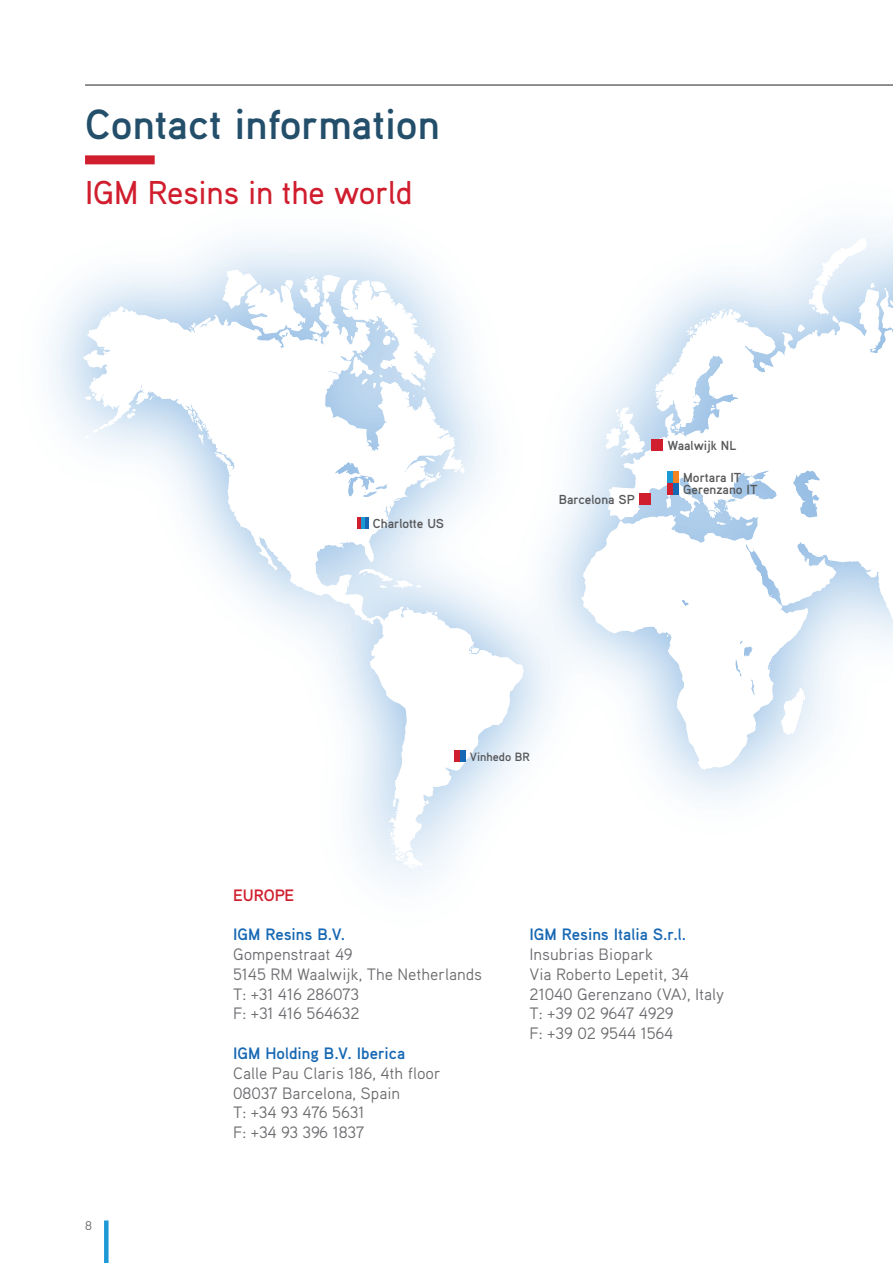
<style>
.page{position:relative;width:893px;height:1263px;background:#fff}
.page>*{position:absolute;margin:0;border:0;box-sizing:border-box;transform-origin:0 0}
._00_titolo_apertuta{font:700 42px "Aaux Pro OT";color:#234f6b}
._00_sottotitolo_aper{font:500 33px "Aaux Pro OT";color:#d01e2e}
._00_testo_introduzio{font:16.5px "Aaux Pro OT";color:#6c6d70}
._00_testo_introduzio-2{font:700 16.5px "Aaux Pro OT";color:#1768b4}
._00_testo_introduzio-3{font:16.5px "Aaux Pro OT";letter-spacing:-.02em;color:#6c6d70}
._00_titoletto_testo{font:700 16.5px "Aaux Pro OT";letter-spacing:-.01em;color:#d01e2e}
.t1{font:700 13.05px "Aaux Pro OT";color:#57585a}
.t2{font:12.75px "Aaux Pro OT";color:#6c6d70}
.t3{font:700 12px "Aaux Pro OT";color:#57585a}
</style>
<div class="page">
<hr style="left:85px;top:84px;width:808px;height:2px;background:#6c6d70">
<svg style="left:83px;top:227px;width:810px;height:642px"></svg>
<div style="left:667px;top:483px;width:6px;height:12px;background:#d01e2e"></div>
<div style="left:673px;top:483px;width:6px;height:12px;background:#1768b4"></div>
<div style="left:667px;top:471px;width:6px;height:12px;background:#1d99d6"></div>
<div style="left:673px;top:471px;width:6px;height:12px;background:#f58220"></div>
<div style="left:651px;top:439px;width:12px;height:12px;background:#d01e2e"></div>
<div style="left:639px;top:493px;width:12px;height:12px;background:#d01e2e"></div>
<hr style="left:357px;top:517px;width:4px;height:12px;background:#d01e2e">
<hr style="left:361px;top:517px;width:4px;height:12px;background:#1d99d6">
<hr style="left:365px;top:517px;width:4px;height:12px;background:#1768b4">
<div style="left:454px;top:751px;width:6px;height:11px;background:#d01e2e"></div>
<div style="left:460px;top:751px;width:5px;height:11px;background:#1768b4"></div>
<div style="left:85px;top:155px;width:70px;height:9px;background:#d01e2e"></div>
<div style="left:104px;top:1220px;width:5px;height:43px;background:#1d99d6"></div>
<p class="_00_titolo_apertuta" style="left:85px;top:97px;width:356px">Contact information</p>
<p class="_00_sottotitolo_aper" style="left:85px;top:172px;width:329px">IGM Resins in the world</p>
<p class="t1" style="left:373px;top:515px;width:73px">Charlotte US</p>
<p class="t1" style="left:559px;top:491px;width:78px">Barcelona SP</p>
<p class="t1" style="left:668px;top:437px;width:70px">Waalwijk NL</p>
<p class="t1" style="left:683px;top:469px;width:60px">Mortara IT</p>
<p class="t1" style="left:683px;top:481px;width:76px">Gerenzano IT</p>
<p class="t3" style="left:470px;top:749px;width:62px">Vinhedo BR</p>
<p class="t2" style="left:85px;top:1218px;width:8px">8</p>
<p class="_00_titoletto_testo" style="left:233px;top:884px;width:63px">EUROPE</p>
<p class="_00_testo_introduzio-2" style="left:233px;top:924px;width:114px">IGM Resins B.V.</p>
<p class="_00_testo_introduzio" style="left:233px;top:944px;width:121px">Gompenstraat 49</p>
<p class="_00_testo_introduzio" style="left:233px;top:963px;width:251px">5145 RM Waalwijk, The Netherlands</p>
<p class="_00_testo_introduzio" style="left:233px;top:983px;width:128px">T: +31 416 286073</p>
<p class="_00_testo_introduzio" style="left:233px;top:1003px;width:128px">F: +31 416 564632</p>
<p class="_00_testo_introduzio-2" style="left:233px;top:1042px;width:174px">IGM Holding B.V. Iberica</p>
<p class="_00_testo_introduzio" style="left:233px;top:1062px;width:209px">Calle Pau Claris 186, 4th floor</p>
<p class="_00_testo_introduzio" style="left:233px;top:1082px;width:169px">08037 Barcelona, Spain</p>
<p class="_00_testo_introduzio" style="left:233px;top:1102px;width:133px">T: +34 93 476 5631</p>
<p class="_00_testo_introduzio" style="left:233px;top:1122px;width:133px">F: +34 93 396 1837</p>
<p class="_00_testo_introduzio-2" style="left:529px;top:924px;width:158px">IGM Resins Italia S.r.l.</p>
<p class="_00_testo_introduzio" style="left:529px;top:944px;width:125px">Insubrias Biopark</p>
<p class="_00_testo_introduzio" style="left:529px;top:963px;width:161px">Via Roberto Lepetit, 34</p>
<p class="_00_testo_introduzio" style="left:529px;top:983px;width:196px">21040 Gerenzano (VA), Italy</p>
<p class="_00_testo_introduzio-3" style="left:529px;top:1003px;width:146px">T: +39 02 9647 4929</p>
<p class="_00_testo_introduzio" style="left:529px;top:1023px;width:145px">F: +39 02 9544 1564</p>
</div>
